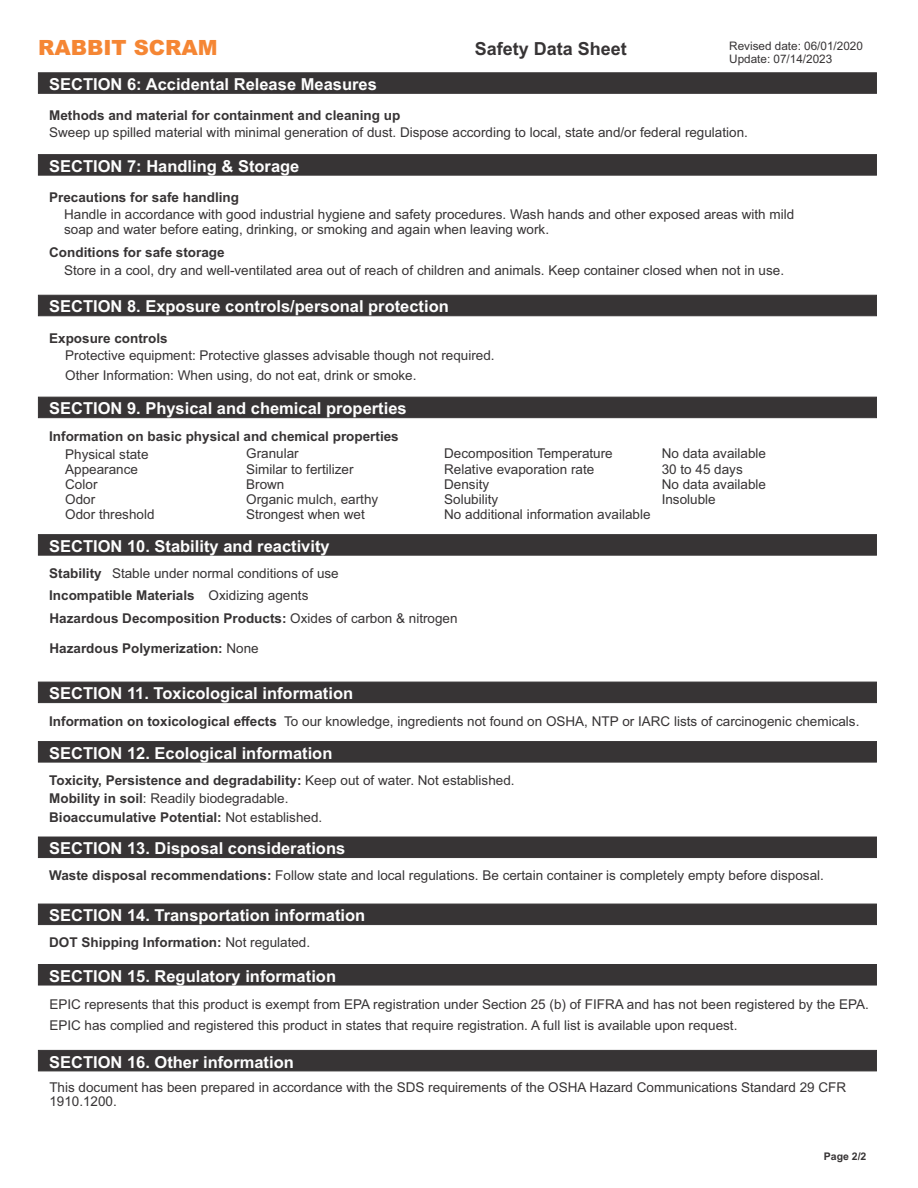
<style>
.page{position:relative;width:918px;height:1188px;background:#fff}
.page>*{position:absolute;margin:0;border:0;box-sizing:border-box;transform-origin:0 0}
.t1{font:900 21px "Arial";color:#f58634}
.t2{font:700 18px "Arial";color:#373435}
.t3{font:700 16.5px "Arial";color:#fefefe}
.t4{font:13.5px/15.1px "Arial";color:#373435}
.t5{font:700 13.5px/18.3px "Arial";color:#373435}
.t6{font:11.7px/13px "Arial";color:#373435}
.t7{font:700 10.5px "Arial";color:#373435}
.s1{font-weight:700}
.s2{font-weight:400}
</style>
<div class="page">
<div style="left:38px;top:154px;width:839px;height:21px;background:#373435;border:1px solid #373435"></div>
<div style="left:38px;top:295px;width:839px;height:21px;background:#373435;border:1px solid #373435"></div>
<div style="left:38px;top:397px;width:839px;height:21px;background:#373435;border:1px solid #373435"></div>
<div style="left:38px;top:534px;width:839px;height:21px;background:#373435;border:1px solid #373435"></div>
<div style="left:38px;top:682px;width:839px;height:21px;background:#373435"></div>
<div style="left:38px;top:741px;width:839px;height:21px;background:#373435"></div>
<div style="left:38px;top:837px;width:839px;height:21px;background:#373435"></div>
<div style="left:38px;top:904px;width:839px;height:21px;background:#373435"></div>
<div style="left:38px;top:1050px;width:839px;height:21px;background:#373435"></div>
<div style="left:38px;top:964px;width:839px;height:21px;background:#373435"></div>
<div style="left:38px;top:73px;width:839px;height:20px;background:#373435"></div>
<h1 class="t1" style="left:38px;top:40px;width:181px">RABBIT SCRAM</h1>
<h2 class="t2" style="left:475px;top:42px;width:154px">Safety Data Sheet</h2>
<p class="t6" style="left:729px;top:40px;width:135px">Revised date: 06/01/2020<br>Update: 07/14/2023</p>
<p class="t3" style="left:49px;top:78px;width:329px">SECTION 6: Accidental Release Measures</p>
<p class="t5" style="left:49px;top:108px;width:353px">Methods and material for containment and cleaning up</p>
<p class="t4" style="left:49px;top:126px;width:700px">Sweep up spilled material with minimal generation of dust. Dispose according to local, state and/or federal regulation.</p>
<p class="t3" style="left:49px;top:160px;width:252px">SECTION 7: Handling &amp; Storage</p>
<p class="t5" style="left:49px;top:190px;width:191px">Precautions for safe handling</p>
<p class="t4" style="left:64px;top:208px;width:732px">Handle in accordance with good industrial hygiene and safety procedures. Wash hands and other exposed areas with mild soap and water before eating, drinking, or smoking and again when leaving work.</p>
<p class="t4" style="left:64px;top:264px;width:722px">Store in a cool, dry and well-ventilated area out of reach of children and animals. Keep container closed when not in use.</p>
<p class="t5" style="left:49px;top:244px;width:177px">Conditions for safe storage</p>
<p class="t3" style="left:49px;top:300px;width:401px">SECTION 8. Exposure controls/personal protection</p>
<p class="t4" style="left:65px;top:347px;width:431px;line-height:19.6px">Protective equipment: Protective glasses advisable though not required.<br>Other Information: When using, do not eat, drink or smoke.</p>
<p class="t3" style="left:49px;top:402px;width:359px">SECTION 9. Physical and chemical properties</p>
<p class="t5" style="left:49px;top:428px;width:351px">Information on basic physical and chemical properties</p>
<p class="t4" style="left:65px;top:448px;width:91px">Physical state<br>Appearance<br>Color<br>Odor<br>Odor threshold</p>
<p class="t4" style="left:246px;top:447px;width:134px">Granular<br>Similar to fertilizer<br>Brown<br>Organic mulch, earthy<br>Strongest when wet</p>
<p class="t4" style="left:444px;top:447px;width:208px">Decomposition Temperature<br>Relative evaporation rate<br>Density<br>Solubility<br>No additional information available</p>
<p class="t4" style="left:662px;top:447px;width:106px">No data available<br>30 to 45 days<br>No data available<br>Insoluble</p>
<p class="t3" style="left:49px;top:540px;width:282px">SECTION 10. Stability and reactivity</p>
<p class="t5" style="left:49px;top:330px;width:120px">Exposure controls</p>
<p class="t4" style="left:49px;top:563px;width:410px;line-height:22.8px"><span class="s1">Stability</span> Stable under normal conditions of use<br><span class="s1">Incompatible Materials</span> Oxidizing agents<br><span class="s1">Hazardous Decomposition Products:</span> Oxides of carbon &amp; nitrogen</p>
<p class="t5" style="left:50px;top:641px;width:211px">Hazardous Polymerization: <span class="s2">None</span></p>
<p class="t3" style="left:49px;top:687px;width:306px">SECTION 11. Toxicological information</p>
<p class="t4" style="left:49px;top:715px;width:812px"><span class="s1">Information on toxicological effects</span> To our knowledge, ingredients not found on OSHA, NTP or IARC lists of carcinogenic chemicals.</p>
<p class="t3" style="left:49px;top:747px;width:285px">SECTION 12. Ecological information</p>
<p class="t5" style="left:49px;top:773px;width:467px">Toxicity, Persistence and degradability: <span class="s2">Keep out of water. Not established.<br></span>Mobility in soil<span class="s2">: Readily biodegradable.<br></span>Bioaccumulative Potential: <span class="s2">Not established.</span></p>
<p class="t3" style="left:49px;top:842px;width:298px">SECTION 13. Disposal considerations</p>
<p class="t4" style="left:49px;top:869px;width:776px"><span class="s1">Waste disposal recommendations:</span> Follow state and local regulations. Be certain container is completely empty before disposal.</p>
<p class="t3" style="left:49px;top:909px;width:318px">SECTION 14. Transportation information</p>
<p class="t5" style="left:49px;top:934px;width:263px">DOT Shipping Information: <span class="s2">Not regulated.</span></p>
<p class="t3" style="left:49px;top:970px;width:288px">SECTION 15. Regulatory information</p>
<p class="t4" style="left:49px;top:995px;width:821px;line-height:20.9px">EPIC represents that this product is exempt from EPA registration under Section 25 (b) of FIFRA and has not been registered by the EPA.<br>EPIC has complied and registered this product in states that require registration. A full list is available upon request.</p>
<p class="t3" style="left:49px;top:1056px;width:246px">SECTION 16. Other information</p>
<p class="t4" style="left:49px;top:1082px;width:798px;line-height:13.5px">This document has been prepared in accordance with the SDS requirements of the OSHA Hazard Communications Standard 29 CFR<br>1910.1200.</p>
<p class="t7" style="left:824px;top:1152px;width:44px">Page 2/2</p>
</div>
